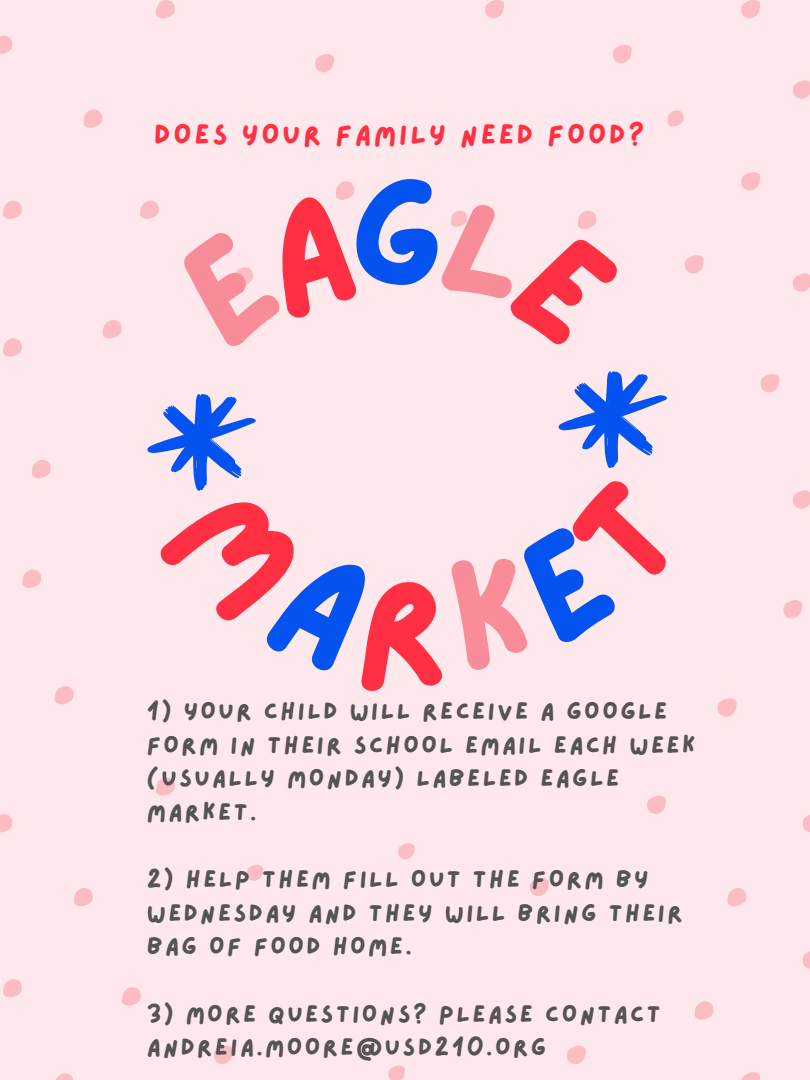
<style>
.page{position:relative;width:810px;height:1080px;background:#fee8eb}
.page>*{position:absolute;margin:0;border:0;box-sizing:border-box;transform-origin:0 0}
.t1{font:149.81px "Lazydog";color:#0453f1}
.t2{font:28.12px "Lazydog";letter-spacing:.1em;color:#ff3043}
.t3{font:24.12px/33.6px "Lazydog";letter-spacing:.1em;color:#545454}
</style>
<div class="page">
<svg style="left:0;top:36px;width:12px;height:18px"></svg>
<svg style="left:0;top:814px;width:12px;height:18px"></svg>
<svg style="left:83px;top:109px;width:19px;height:19px"></svg>
<svg style="left:802px;top:951px;width:8px;height:18px"></svg>
<svg style="left:74px;top:888px;width:19px;height:18px"></svg>
<svg style="left:727px;top:888px;width:19px;height:18px"></svg>
<svg style="left:741px;top:172px;width:19px;height:19px"></svg>
<svg style="left:760px;top:374px;width:20px;height:18px"></svg>
<svg style="left:156px;top:0;width:19px;height:18px"></svg>
<svg style="left:741px;top:1072px;width:19px;height:8px"></svg>
<svg style="left:685px;top:255px;width:19px;height:19px"></svg>
<svg style="left:22px;top:570px;width:19px;height:18px"></svg>
<svg style="left:793px;top:490px;width:17px;height:19px"></svg>
<svg style="left:3px;top:201px;width:19px;height:18px"></svg>
<svg style="left:3px;top:338px;width:19px;height:19px"></svg>
<svg style="left:3px;top:979px;width:19px;height:18px"></svg>
<svg style="left:140px;top:201px;width:19px;height:18px"></svg>
<svg style="left:530px;top:878px;width:19px;height:18px"></svg>
<svg style="left:647px;top:796px;width:19px;height:18px"></svg>
<svg style="left:567px;top:1046px;width:19px;height:18px"></svg>
<svg style="left:55px;top:686px;width:19px;height:18px"></svg>
<svg style="left:156px;top:777px;width:19px;height:19px"></svg>
<svg style="left:247px;top:865px;width:16px;height:16px"></svg>
<svg style="left:667px;top:110px;width:17px;height:16px"></svg>
<svg style="left:398px;top:843px;width:17px;height:16px"></svg>
<svg style="left:388px;top:1065px;width:17px;height:15px"></svg>
<svg style="left:802px;top:815px;width:8px;height:17px"></svg>
<svg style="left:122px;top:987px;width:19px;height:19px"></svg>
<svg style="left:694px;top:1001px;width:20px;height:19px"></svg>
<svg style="left:613px;top:45px;width:19px;height:18px"></svg>
<svg style="left:485px;top:0;width:19px;height:18px"></svg>
<svg style="left:315px;top:54px;width:19px;height:18px"></svg>
<svg style="left:793px;top:273px;width:17px;height:19px"></svg>
<svg style="left:793px;top:80px;width:17px;height:19px"></svg>
<svg style="left:103px;top:320px;width:19px;height:18px"></svg>
<svg style="left:214px;top:1046px;width:19px;height:18px"></svg>
<svg style="left:32px;top:460px;width:19px;height:18px"></svg>
<svg style="left:783px;top:600px;width:19px;height:19px"></svg>
<svg style="left:718px;top:698px;width:19px;height:19px"></svg>
<svg style="left:56px;top:1073px;width:18px;height:7px"></svg>
<svg style="left:741px;top:0;width:19px;height:18px"></svg>
<svg style="left:234px;top:181px;width:120px;height:105px"></svg>
<svg style="left:451px;top:211px;width:146px;height:18px"></svg>
<svg style="left:147px;top:371px;width:520px;height:120px"></svg>
<p class="t2" style="left:154px;top:121px;width:492px">DOES YOUR FAMILY NEED FOOD?</p>
<h1 class="t1" style="left:349px;top:164px;width:98px">G</h1>
<p class="t3" style="left:147px;top:695px;width:550px">1) YOUR CHILD WILL RECEIVE A GOOGLE<br>FORM IN THEIR SCHOOL EMAIL EACH WEEK (USUALLY MONDAY) LABELED EAGLE<br>MARKET.</p>
<p class="t3" style="left:147px;top:864px;width:538px">2) HELP THEM FILL OUT THE FORM BY<br>WEDNESDAY AND THEY WILL BRING THEIR<br>BAG OF FOOD HOME.</p>
<p class="t3" style="left:147px;top:998px;width:515px">3) MORE QUESTIONS? PLEASE CONTACT<br>ANDREIA.MOORE@USD210.ORG</p>
</div>
